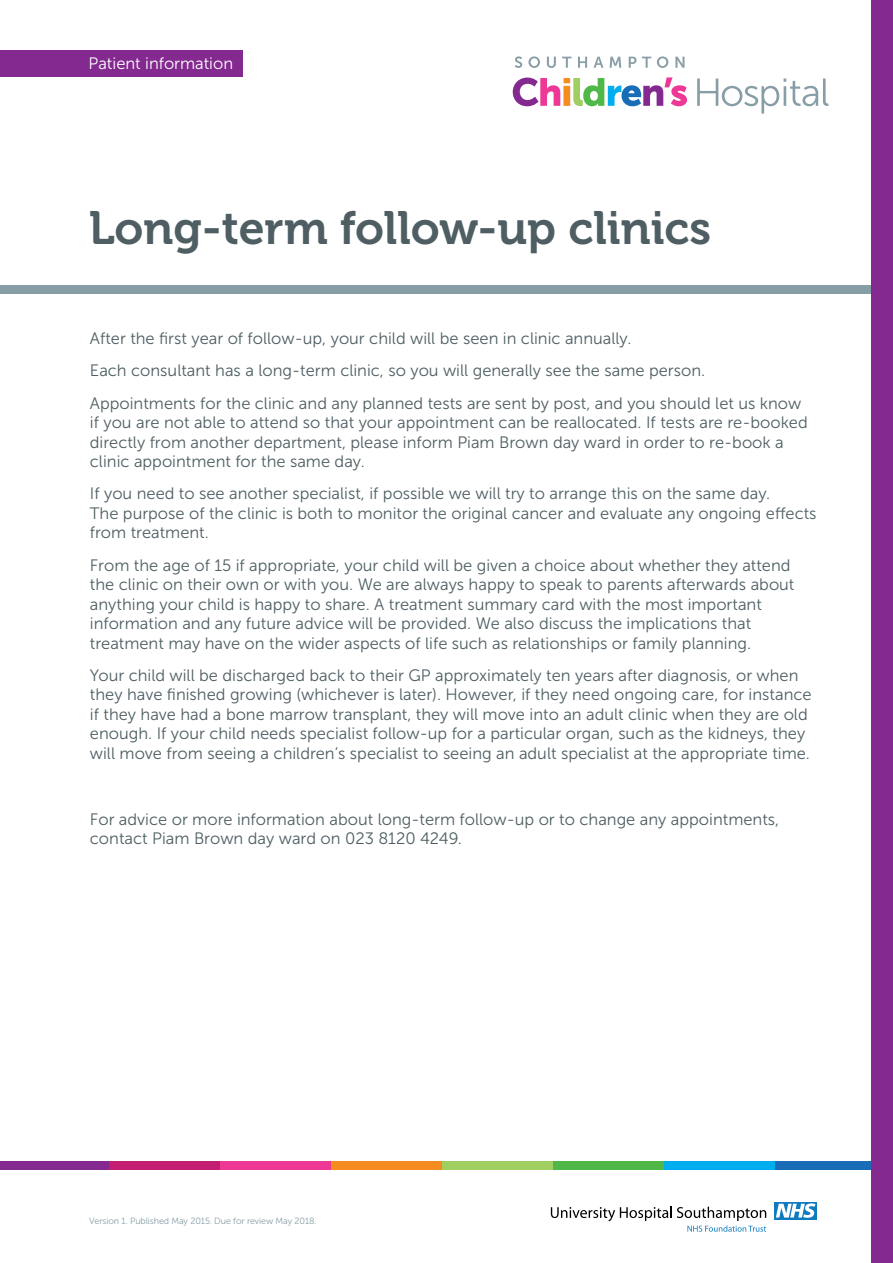
<style>
.page{position:relative;width:893px;height:1263px;background:#fff}
.page>*{position:absolute;margin:0;border:0;box-sizing:border-box;transform-origin:0 0}
.t1{font:46.5px "Museo 700";color:#4e5e63}
.t2{font:16.5px/19.5px "Museo Sans 300";color:#4e5e63}
.t3{font:16.5px "Museo Sans 300";color:#fff}
.t4{font:9px "Museo Sans 300";letter-spacing:-.01em;color:#889ea6}
</style>
<div class="page">
<svg style="left:513px;top:77px;width:174px;height:29px"></svg>
<svg style="left:697px;top:78px;width:131px;height:36px"></svg>
<svg style="left:515px;top:56px;width:7px;height:12px"></svg>
<svg style="left:528px;top:56px;width:12px;height:12px"></svg>
<svg style="left:547px;top:57px;width:9px;height:11px"></svg>
<svg style="left:562px;top:57px;width:9px;height:11px"></svg>
<svg style="left:578px;top:57px;width:9px;height:11px"></svg>
<svg style="left:594px;top:57px;width:9px;height:11px"></svg>
<svg style="left:610px;top:57px;width:11px;height:11px"></svg>
<svg style="left:629px;top:57px;width:7px;height:11px"></svg>
<svg style="left:642px;top:57px;width:9px;height:11px"></svg>
<svg style="left:657px;top:56px;width:11px;height:12px"></svg>
<svg style="left:675px;top:57px;width:9px;height:11px"></svg>
<div style="left:0;top:285px;width:893px;height:8px;background:#889ea6"></div>
<div style="left:0;top:50px;width:243px;height:26px;background:#832990"></div>
<div style="left:774px;top:1161px;width:119px;height:9px;background:#196cb6"></div>
<div style="left:663px;top:1161px;width:112px;height:9px;background:#00aeef"></div>
<div style="left:552px;top:1161px;width:112px;height:9px;background:#50b848"></div>
<div style="left:441px;top:1161px;width:112px;height:9px;background:#a1ce60"></div>
<div style="left:330px;top:1161px;width:112px;height:9px;background:#f68b1f"></div>
<div style="left:219px;top:1161px;width:112px;height:9px;background:#ed3995"></div>
<div style="left:108px;top:1161px;width:112px;height:9px;background:#c31e71"></div>
<div style="left:0;top:1161px;width:109px;height:9px;background:#832990"></div>
<div style="left:872px;top:0;width:21px;height:1263px;background:#832990"></div>
<div style="left:775px;top:1202px;width:42px;height:17px;background:#0e7ac0"></div>
<svg style="left:551px;top:1203px;width:266px;height:29px"></svg>
<p class="t3" style="left:89px;top:54px;width:146px">Patient information</p>
<h1 class="t1" style="left:89px;top:203px;width:624px">Long-term follow-up clinics</h1>
<p class="t2" style="left:90px;top:322px;width:713px;line-height:32.2px">After the first year of follow-up, your child will be seen in clinic annually.<br>Each consultant has a long-term clinic, so you will generally see the same person.<br>Appointments for the clinic and any planned tests are sent by post, and you should let us know</p>
<p class="t2" style="left:90px;top:413px;width:719px">if you are not able to attend so that your appointment can be reallocated. If tests are re-booked directly from another department, please inform Piam Brown day ward in order to re-book a clinic appointment for the same day.</p>
<p class="t2" style="left:90px;top:484px;width:728px">If you need to see another specialist, if possible we will try to arrange this on the same day.<br>The purpose of the clinic is both to monitor the original cancer and evaluate any ongoing effects from treatment.</p>
<p class="t2" style="left:90px;top:555px;width:706px">From the age of 15 if appropriate, your child will be given a choice about whether they attend the clinic on their own or with you. We are always happy to speak to parents afterwards about anything your child is happy to share. A treatment summary card with the most important information and any future advice will be provided. We also discuss the implications that treatment may have on the wider aspects of life such as relationships or family planning.</p>
<p class="t2" style="left:90px;top:666px;width:723px">Your child will be discharged back to their GP approximately ten years after diagnosis, or when they have finished growing (whichever is later). However, if they need ongoing care, for instance if they have had a bone marrow transplant, they will move into an adult clinic when they are old enough. If your child needs specialist follow-up for a particular organ, such as the kidneys, they will move from seeing a children’s specialist to seeing an adult specialist at the appropriate time.</p>
<p class="t2" style="left:90px;top:810px;width:691px">For advice or more information about long-term follow-up or to change any appointments, contact Piam Brown day ward on 023 8120 4249.</p>
<p class="t4" style="left:89px;top:1216px;width:229px">Version 1. Published May 2015. Due for review May 2018.</p>
</div>
